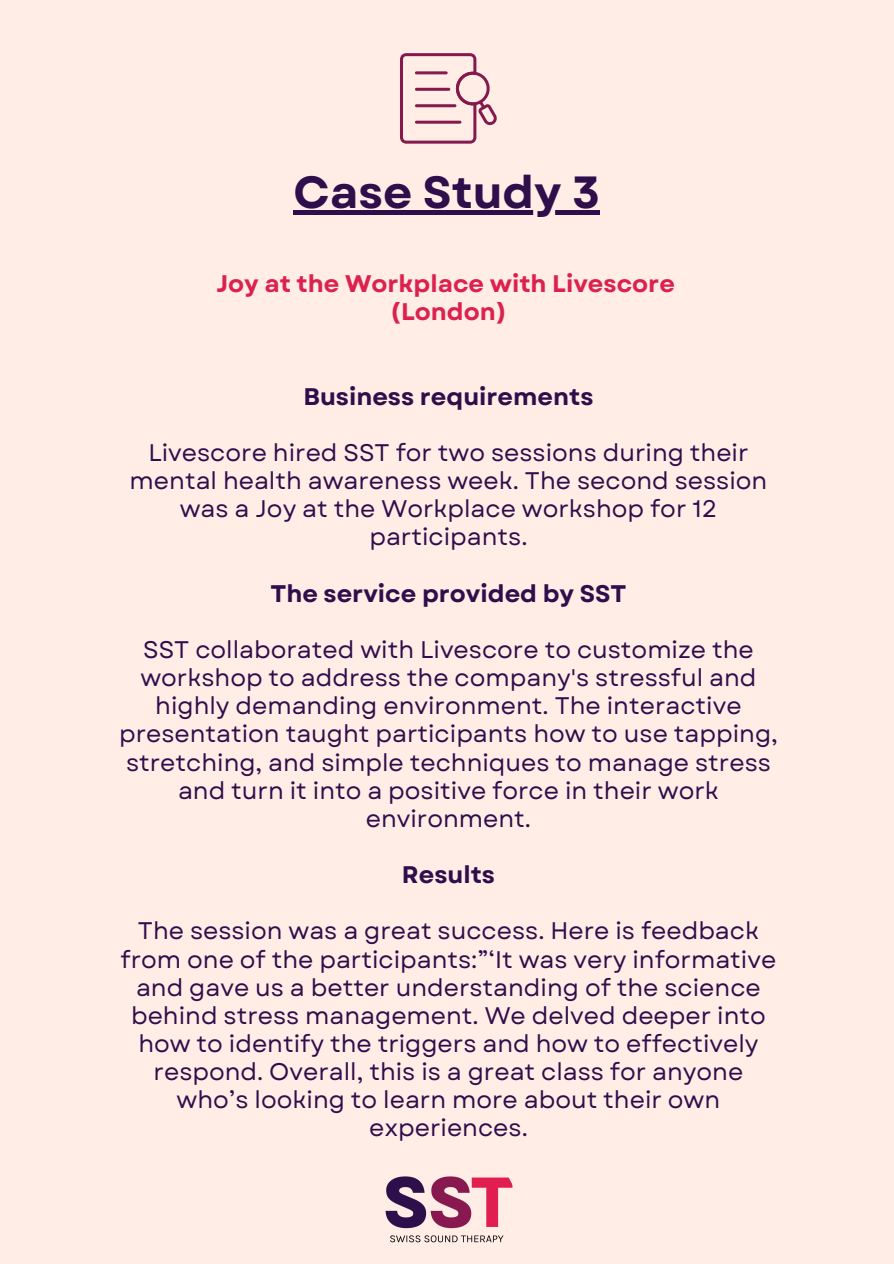
<style>
.page{position:relative;width:894px;height:1264px;background:#fff}
.page>*{position:absolute;margin:0;border:0;box-sizing:border-box;transform-origin:0 0}
.t1{font:700 45px "Garet";color:#2e0f4b}
.t2{font:24px/28.2px "Garet";color:#2e0f4b;text-align:center}
.t3{font:700 24px "Garet";color:#2e0f4b}
.t4{font:700 24px/28.2px "Garet";color:#dc214e;text-align:center}
</style>
<div class="page">
<div style="left:0;top:0;width:893px;height:1263px;background:#ffede6"></div>
<hr style="left:293px;top:210px;width:307px;height:4px;background:#2e0f4b">
<svg style="left:400px;top:53px;width:96px;height:90px"></svg>
<img style="left:385px;top:1176px;width:128px;height:67px">
<p class="t1" style="left:293px;top:160px;width:308px">Case Study 3</p>
<h1 class="t4" style="left:216px;top:270px;width:460px">Joy at the Workplace with Livescore (London)</h1>
<h2 class="t3" style="left:303px;top:379px;width:291px">Business requirements</h2>
<h2 class="t2" style="left:130px;top:438px;width:639px">Livescore hired SST for two sessions during their mental health awareness week. The second session was a Joy at the Workplace workshop for 12 participants.</h2>
<p class="t3" style="left:270px;top:576px;width:357px">The service provided by SST</p>
<h2 class="t2" style="left:119px;top:635px;width:660px">SST collaborated with Livescore to customize the workshop to address the company's stressful and highly demanding environment. The interactive presentation taught participants how to use tapping, stretching, and simple techniques to manage stress and turn it into a positive force in their work environment.</h2>
<p class="t3" style="left:402px;top:857px;width:95px">Results</p>
<h2 class="t2" style="left:121px;top:917px;width:657px">The session was a great success. Here is feedback from one of the participants:”‘It was very informative and gave us a better understanding of the science behind stress management. We delved deeper into how to identify the triggers and how to effectively respond. Overall, this is a great class for anyone who’s looking to learn more about their own experiences.</h2>
</div>
